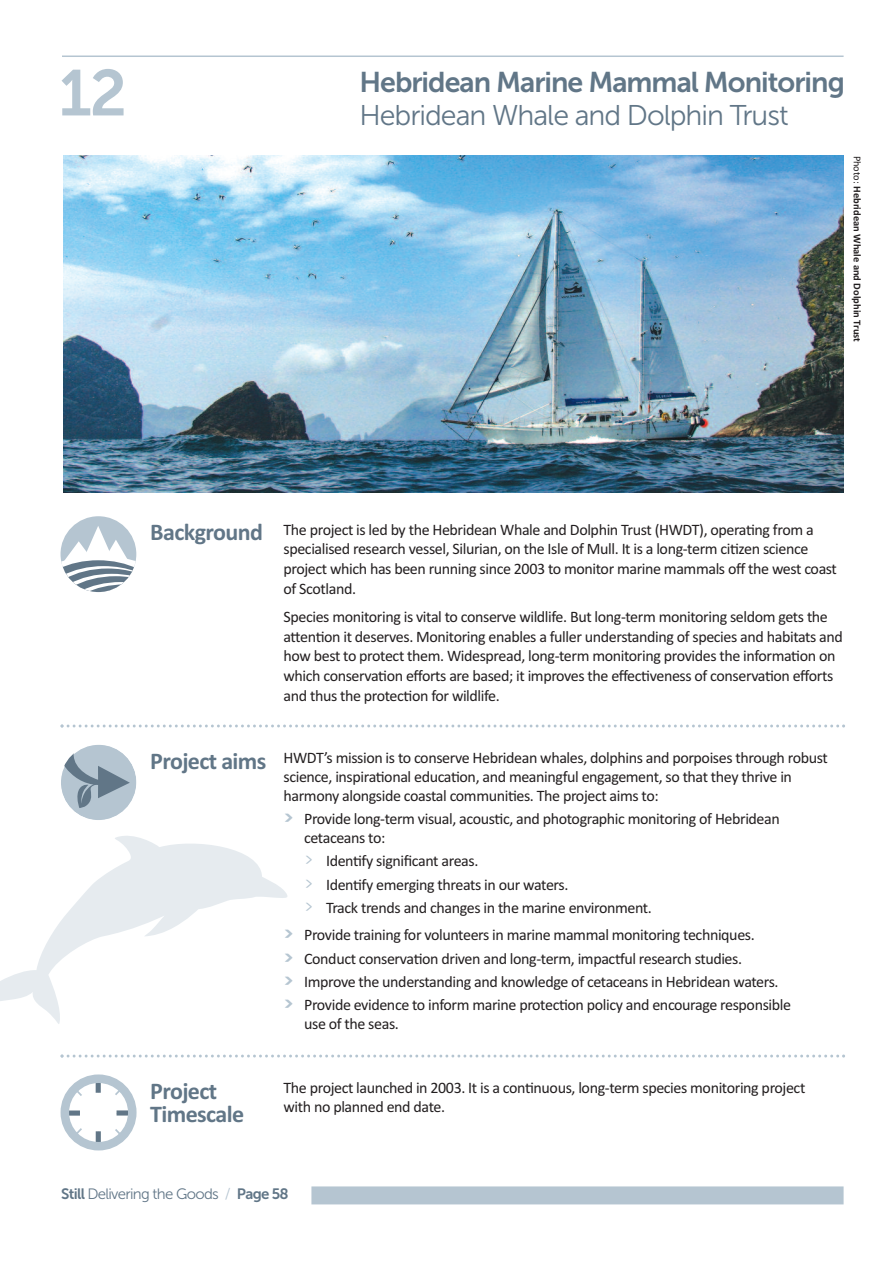
<style>
.page{position:relative;width:893px;height:1263px;background:#fff}
.page>*{position:absolute;margin:0;border:0;box-sizing:border-box;transform-origin:0 0}
.t1{font:64.5px "Museo Sans 700";color:#b5c5d1}
.t2{font:28.5px "Museo Sans 700";letter-spacing:-.035em;color:#617687}
.t3{font:28.5px "Museo Sans 300";letter-spacing:-.035em;color:#617687}
.t4{font:700 24px/23.5px "Calibri";letter-spacing:-.025em;color:#617687}
.t5{font:16.05px/19.6px "Calibri";letter-spacing:-.025em;color:#231f20}
.t6{font:15px "Museo Sans 300";letter-spacing:-.045em;color:#617687}
.t7{font:700 10.5px "Calibri";color:#231f20}
.s1{font-weight:400}
.s2{font-weight:700;font-size:24px;color:#617687}
.s3{font-family:"Neo Sans";font-weight:900;color:#b5c5d1}
.s4{font-family:"Neo Sans";color:#b5c5d1}
.s5{font-family:"Museo Sans 700"}
.s6{color:#b5c5d1}
</style>
<div class="page">
<hr style="left:62px;top:55px;width:782px;height:2px;background:#b5c5d1">
<div style="left:311px;top:1186px;width:533px;height:18px;background:#b5c5d1"></div>
<svg style="left:61px;top:724px;width:784px;height:3px"></svg>
<svg style="left:61px;top:516px;width:75px;height:76px"></svg>
<svg style="left:61px;top:1054px;width:784px;height:3px"></svg>
<div style="left:61px;top:745px;width:75px;height:75px;background:#b5c5d1;border-radius:50%"></div>
<svg style="left:61px;top:751px;width:69px;height:57px"></svg>
<svg style="left:60px;top:1074px;width:77px;height:77px"></svg>
<svg style="left:0;top:836px;width:287px;height:188px"></svg>
<img style="left:64px;top:155px;width:780px;height:337px">
<h1 class="t1" style="left:59px;top:55px;width:70px">12</h1>
<h2 class="t2" style="left:359px;top:66px;width:487px">Hebridean Marine Mammal Monitoring</h2>
<h2 class="t3" style="left:359px;top:99px;width:431px">Hebridean Whale and Dolphin Trust</h2>
<p class="t7" style="left:864px;top:155px;width:188px;rotate:90deg"><span class="s1">Photo:</span> Hebridean Whale and Dolphin Trust</p>
<p class="t5" style="left:284px;top:519px;width:555px;text-indent:-133px"><span class="s2">Background</span> The project is led by the Hebridean Whale and Dolphin Trust (HWDT), operating from a specialised research vessel, Silurian, on the Isle of Mull. It is a long-term citizen science project which has been running since 2003 to monitor marine mammals off the west coast of Scotland.</p>
<p class="t5" style="left:284px;top:606px;width:561px">Species monitoring is vital to conserve wildlife. But long-term monitoring seldom gets the attention it deserves. Monitoring enables a fuller understanding of species and habitats and how best to protect them. Widespread, long-term monitoring provides the information on which conservation efforts are based; it improves the effectiveness of conservation efforts and thus the protection for wildlife.</p>
<p class="t5" style="left:283px;top:747px;width:546px;line-height:19px;text-indent:-133px"><span class="s2">Project aims</span> HWDT’s mission is to conserve Hebridean whales, dolphins and porpoises through robust science, inspirational education, and meaningful engagement, so that they thrive in harmony alongside coastal communities. The project aims to:</p>
<p class="t5" style="left:304px;top:809px;width:477px;line-height:19px;text-indent:-21px"><span class="s3">&gt;</span> Provide long-term visual, acoustic, and photographic monitoring of Hebridean cetaceans to:</p>
<p class="t5" style="left:304px;top:849px;width:349px;line-height:23.2px"><span class="s4">&gt;</span> Identify significant areas.<br><span class="s4">&gt;</span> Identify emerging threats in our waters.<br><span class="s4">&gt;</span> Track trends and changes in the marine environment.</p>
<p class="t5" style="left:284px;top:923px;width:509px;line-height:23.2px"><span class="s3">&gt;</span> Provide training for volunteers in marine mammal monitoring techniques.<br><span class="s3">&gt;</span> Conduct conservation driven and long-term, impactful research studies.<br><span class="s3">&gt;</span> Improve the understanding and knowledge of cetaceans in Hebridean waters. <span class="s3">&gt;</span> Provide evidence to inform marine protection policy and encourage responsible</p>
<p class="t5" style="left:304px;top:1014px;width:96px">use of the seas.</p>
<h3 class="t4" style="left:150px;top:1078px;width:95px">Project<br>Timescale</h3>
<p class="t5" style="left:284px;top:1077px;width:523px;line-height:19px">The project launched in 2003. It is a continuous, long-term species monitoring project with no planned end date.</p>
<p class="t6" style="left:61px;top:1185px;width:229px"><span class="s5">Still</span> Delivering the Goods <span class="s6">/</span> <span class="s5">Page 58</span></p>
</div>
